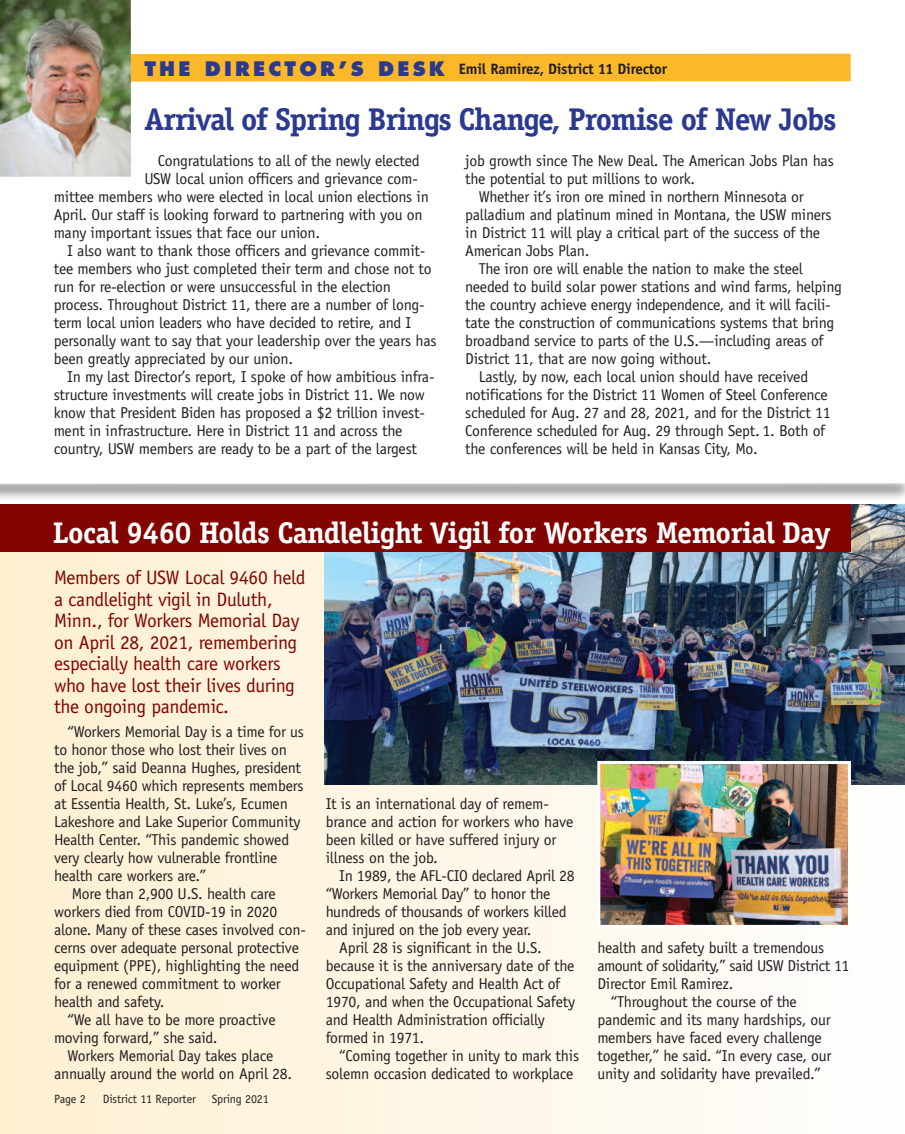
<style>
.page{position:relative;width:905px;height:1134px;background:#fff}
.page>*{position:absolute;margin:0;border:0;box-sizing:border-box;transform-origin:0 0}
.t1{font:700 31.5px "Officina Serif";letter-spacing:-.035em;color:#2b3a8e}
.t2{font:700 30px "Officina Serif";letter-spacing:-.02em;color:#fff}
.t3{font:19.5px/21.5px "Officina Sans";letter-spacing:-.015em;color:#820401}
.t4{font:15.75px/18px "Officina Sans";letter-spacing:-.015em;color:#231f20}
.t5{font:700 15px "Officina Sans";letter-spacing:-.015em;color:#231f20}
.t6{font:12px "Officina Sans";letter-spacing:-.01em;color:#231f20}
.s1{font-family:"Futura";font-weight:800;font-size:19.5px;color:#2b3a8e}
</style>
<div class="page">
<div style="left:0;top:519px;width:904px;height:615px;background:linear-gradient(to right,#feefd0,#fefefe)"></div>
<div style="left:116px;top:54px;width:734px;height:28px;background:#fcb828"></div>
<img style="left:0;top:484px;width:904px;height:21px">
<svg style="left:0;top:483px;width:904px;height:1px"></svg>
<img style="left:0;top:0;width:131px;height:177px">
<img style="left:325px;top:505px;width:579px;height:279px">
<img style="left:601px;top:765px;width:245px;height:159px">
<div style="left:597px;top:761px;width:253px;height:167px;border:3px solid #fff"></div>
<div style="left:0;top:505px;width:851px;height:47px;background:#820401"></div>
<p class="t5" style="left:144px;top:63px;width:524px"><span class="s1">T H E D I R E C T O R ’ S D E S K</span> Emil Ramirez, District 11 Director</p>
<h1 class="t1" style="left:144px;top:108px;width:693px">Arrival of Spring Brings Change, Promise of New Jobs</h1>
<p class="t4" style="left:158px;top:153px;width:263px">Congratulations to all of the newly elected</p>
<p class="t4" style="left:144px;top:171px;width:275px">USW local union officers and grievance com-</p>
<p class="t4" style="left:54px;top:189px;width:376px">mittee members who were elected in local union elections in</p>
<p class="t4" style="left:54px;top:207px;width:370px">April. Our staff is looking forward to partnering with you on</p>
<p class="t4" style="left:54px;top:225px;width:268px">many important issues that face our union.</p>
<p class="t4" style="left:67px;top:243px;width:359px">I also want to thank those officers and grievance commit-</p>
<p class="t4" style="left:54px;top:261px;width:379px">tee members who just completed their term and chose not to</p>
<p class="t4" style="left:54px;top:279px;width:339px">run for re-election or were unsuccessful in the election</p>
<p class="t4" style="left:54px;top:297px;width:372px">process. Throughout District 11, there are a number of long-</p>
<p class="t4" style="left:54px;top:315px;width:359px">term local union leaders who have decided to retire, and I</p>
<p class="t4" style="left:54px;top:333px;width:384px">personally want to say that your leadership over the years has</p>
<p class="t4" style="left:54px;top:351px;width:241px">been greatly appreciated by our union.</p>
<p class="t4" style="left:67px;top:369px;width:369px">In my last Director’s report, I spoke of how ambitious infra-</p>
<p class="t4" style="left:54px;top:387px;width:372px">structure investments will create jobs in District 11. We now</p>
<p class="t4" style="left:54px;top:405px;width:372px">know that President Biden has proposed a $2 trillion invest-</p>
<p class="t4" style="left:54px;top:423px;width:350px">ment in infrastructure. Here in District 11 and across the</p>
<p class="t4" style="left:54px;top:441px;width:365px">country, USW members are ready to be a part of the largest</p>
<p class="t4" style="left:465px;top:153px;width:370px">job growth since The New Deal. The American Jobs Plan has</p>
<p class="t4" style="left:465px;top:171px;width:231px">the potential to put millions to work.</p>
<p class="t4" style="left:478px;top:189px;width:327px">Whether it’s iron ore mined in northern Minnesota or</p>
<p class="t4" style="left:465px;top:207px;width:368px">palladium and platinum mined in Montana, the USW miners</p>
<p class="t4" style="left:465px;top:225px;width:356px">in District 11 will play a critical part of the success of the</p>
<p class="t4" style="left:465px;top:243px;width:126px">American Jobs Plan.</p>
<p class="t4" style="left:478px;top:261px;width:326px">The iron ore will enable the nation to make the steel</p>
<p class="t4" style="left:465px;top:279px;width:378px">needed to build solar power stations and wind farms, helping</p>
<p class="t4" style="left:465px;top:297px;width:367px">the country achieve energy independence, and it will facili-</p>
<p class="t4" style="left:465px;top:315px;width:370px">tate the construction of communications systems that bring</p>
<p class="t4" style="left:465px;top:333px;width:360px">broadband service to parts of the U.S.—including areas of</p>
<p class="t4" style="left:465px;top:351px;width:248px">District 11, that are now going without.</p>
<p class="t4" style="left:478px;top:369px;width:331px">Lastly, by now, each local union should have received</p>
<p class="t4" style="left:465px;top:387px;width:364px">notifications for the District 11 Women of Steel Conference</p>
<p class="t4" style="left:465px;top:405px;width:367px">scheduled for Aug. 27 and 28, 2021, and for the District 11</p>
<p class="t4" style="left:465px;top:423px;width:361px">Conference scheduled for Aug. 29 through Sept. 1. Both of</p>
<p class="t4" style="left:465px;top:441px;width:294px">the conferences will be held in Kansas City, Mo.</p>
<h2 class="t2" style="left:53px;top:521px;width:779px">Local 9460 Holds Candlelight Vigil for Workers Memorial Day</h2>
<p class="t3" style="left:54px;top:569px;width:253px">Members of USW Local 9460 held a candlelight vigil in Duluth,<br>Minn., for Workers Memorial Day on April 28, 2021, remembering especially health care workers who have lost their lives during the ongoing pandemic.</p>
<p class="t4" style="left:68px;top:724px;width:238px">“Workers Memorial Day is a time for us</p>
<p class="t4" style="left:54px;top:742px;width:234px">to honor those who lost their lives on</p>
<p class="t4" style="left:54px;top:760px;width:248px">the job,” said Deanna Hughes, president</p>
<p class="t4" style="left:54px;top:778px;width:251px">of Local 9460 which represents members</p>
<p class="t4" style="left:54px;top:796px;width:235px">at Essentia Health, St. Luke’s, Ecumen</p>
<p class="t4" style="left:54px;top:814px;width:248px">Lakeshore and Lake Superior Community</p>
<p class="t4" style="left:54px;top:832px;width:237px">Health Center. “This pandemic showed</p>
<p class="t4" style="left:54px;top:850px;width:225px">very clearly how vulnerable frontline</p>
<p class="t4" style="left:54px;top:868px;width:154px">health care workers are.”</p>
<p class="t4" style="left:72px;top:886px;width:205px">More than 2,900 U.S. health care</p>
<p class="t4" style="left:54px;top:904px;width:225px">workers died from COVID-19 in 2020</p>
<p class="t4" style="left:54px;top:922px;width:253px">alone. Many of these cases involved con-</p>
<p class="t4" style="left:54px;top:940px;width:246px">cerns over adequate personal protective</p>
<p class="t4" style="left:54px;top:958px;width:247px">equipment (PPE), highlighting the need</p>
<p class="t4" style="left:54px;top:976px;width:228px">for a renewed commitment to worker</p>
<p class="t4" style="left:54px;top:994px;width:112px">health and safety.</p>
<p class="t4" style="left:68px;top:1012px;width:210px">“We all have to be more proactive</p>
<p class="t4" style="left:54px;top:1030px;width:165px">moving forward,” she said.</p>
<p class="t4" style="left:68px;top:1048px;width:207px">Workers Memorial Day takes place</p>
<p class="t4" style="left:54px;top:1066px;width:240px">annually around the world on April 28.</p>
<p class="t6" style="left:54px;top:1094px;width:33px">Page 2</p>
<p class="t6" style="left:103px;top:1094px;width:95px">District 11 Reporter</p>
<p class="t6" style="left:212px;top:1094px;width:59px">Spring 2021</p>
<p class="t4" style="left:326px;top:796px;width:249px">It is an international day of remem&shy;brance and action for workers who have been killed or have suffered injury or illness on the job.</p>
<p class="t4" style="left:339px;top:868px;width:237px">In 1989, the AFL-CIO declared April 28</p>
<p class="t4" style="left:326px;top:886px;width:226px">“Workers Memorial Day” to honor the</p>
<p class="t4" style="left:326px;top:904px;width:242px">hundreds of thousands of workers killed</p>
<p class="t4" style="left:326px;top:922px;width:207px">and injured on the job every year.</p>
<p class="t4" style="left:339px;top:940px;width:204px">April 28 is significant in the U.S.</p>
<p class="t4" style="left:326px;top:958px;width:250px">because it is the anniversary date of the</p>
<p class="t4" style="left:326px;top:976px;width:236px">Occupational Safety and Health Act of</p>
<p class="t4" style="left:326px;top:994px;width:251px">1970, and when the Occupational Safety</p>
<p class="t4" style="left:326px;top:1012px;width:221px">and Health Administration officially</p>
<p class="t4" style="left:326px;top:1030px;width:100px">formed in 1971.</p>
<p class="t4" style="left:339px;top:1048px;width:241px">“Coming together in unity to mark this</p>
<p class="t4" style="left:326px;top:1066px;width:249px">solemn occasion dedicated to workplace</p>
<p class="t4" style="left:597px;top:940px;width:228px">health and safety built a tremendous</p>
<p class="t4" style="left:597px;top:958px;width:253px">amount of solidarity,” said USW District 11</p>
<p class="t4" style="left:597px;top:976px;width:137px">Director Emil Ramirez.</p>
<p class="t4" style="left:611px;top:994px;width:187px">“Throughout the course of the</p>
<p class="t4" style="left:597px;top:1012px;width:235px">pandemic and its many hardships, our</p>
<p class="t4" style="left:597px;top:1030px;width:226px">members have faced every challenge</p>
<p class="t4" style="left:597px;top:1048px;width:236px">together,” he said. “In every case, our</p>
<p class="t4" style="left:597px;top:1066px;width:225px">unity and solidarity have prevailed.”</p>
</div>
